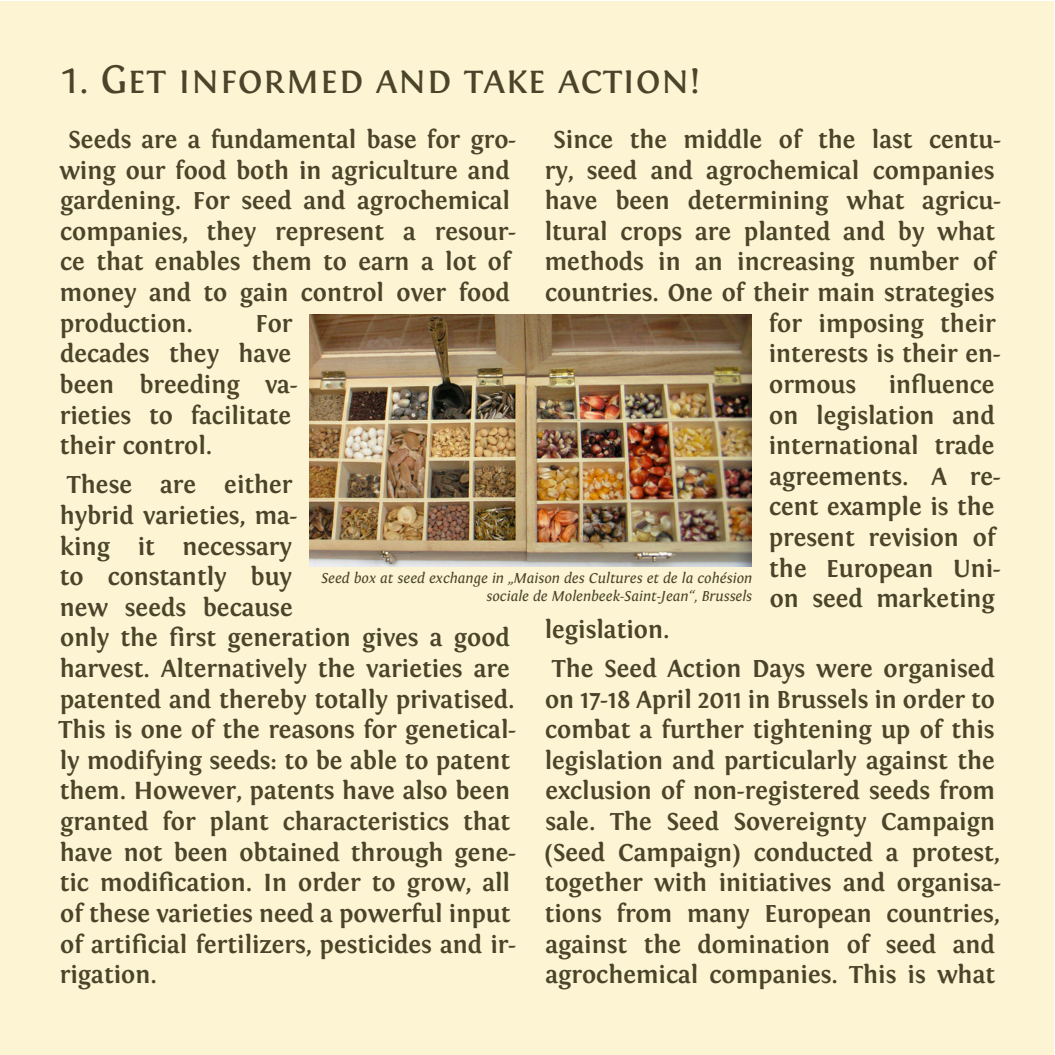
<style>
.page{position:relative;width:1055px;height:1055px;background:#fff}
.page>*{position:absolute;margin:0;border:0;box-sizing:border-box;transform-origin:0 0}
.t1{font:42px "Fontin Small Caps";color:#4b432a}
.t2{font:700 25.5px/30.6px "Fontin";color:#4b432a}
.t3{font:italic 15px/18px "Fontin";color:#4b432a;text-align:right}
</style>
<div class="page">
<div style="left:0;top:1px;width:1053px;height:1053px;background:#fcf4d2"></div>
<img style="left:309px;top:314px;width:442px;height:252px">
<h1 class="t1" style="left:60px;top:56px;width:642px">1. Get informed and take action!</h1>
<p class="t2" style="left:59px;top:125px;width:458px;text-indent:9px">Seeds are a fundamental base for gro&shy;wing our food both in agriculture and gardening. For seed and agrochemical companies, they represent a resour&shy;ce that enables them to earn a lot of money and to gain control over food production.</p>
<p class="t2" style="left:553px;top:125px;width:449px">Since the middle of the last centu-</p>
<p class="t2" style="left:545px;top:155px;width:451px">ry, seed and agrochemical companies</p>
<p class="t2" style="left:545px;top:186px;width:458px">have been determining what agricu-</p>
<p class="t2" style="left:545px;top:217px;width:452px">ltural crops are planted and by what</p>
<p class="t2" style="left:545px;top:247px;width:452px">methods in an increasing number of</p>
<p class="t2" style="left:545px;top:278px;width:451px">countries. One of their main strategies</p>
<p class="t2" style="left:768px;top:308px;width:229px">for imposing their</p>
<p class="t2" style="left:768px;top:339px;width:234px">interests is their en-</p>
<p class="t2" style="left:769px;top:370px;width:88px">ormous</p>
<p class="t2" style="left:60px;top:308px;width:239px;text-indent:196px">For decades they have been breeding va&shy;rieties to facilitate their control.</p>
<p class="t2" style="left:58px;top:470px;width:459px;text-indent:9px">These are either<br>hybrid varieties, ma-<br>king it necessary<br>to constantly buy<br>new seeds because<br>only the first generation gives a good harvest. Alternatively the varieties are patented and thereby totally privatised.<br>This is one of the reasons for genetical&shy;ly modifying seeds: to be able to patent them. However, patents have also been granted for plant characteristics that have not been obtained through gene&shy;tic modification. In order to grow, all of these varieties need a powerful input of artificial fertilizers, pesticides and ir&shy;rigation.</p>
<p class="t2" style="left:768px;top:370px;width:234px;text-indent:120px">influence on legislation and international trade agreements. A re&shy;cent example is the present revision of the European Uni&shy;on seed marketing</p>
<p class="t2" style="left:544px;top:610px;width:451px;line-height:39px">legislation.<br>The Seed Action Days were organised</p>
<p class="t2" style="left:544px;top:684px;width:458px">on 17-18 April 2011 in Brussels in order to combat a further tightening up of this legislation and particularly against the exclusion of non-registered seeds from sale. The Seed Sovereignty Campaign (Seed Campaign) conducted a protest, together with initiatives and organisa&shy;tions from many European countries, against the domination of seed and agrochemical companies. This is what</p>
<p class="t3" style="left:321px;top:569px;width:432px">Seed box at seed exchange in „Maison des Cultures et de la cohésion sociale de Molenbeek-Saint-Jean“, Brussels</p>
</div>
